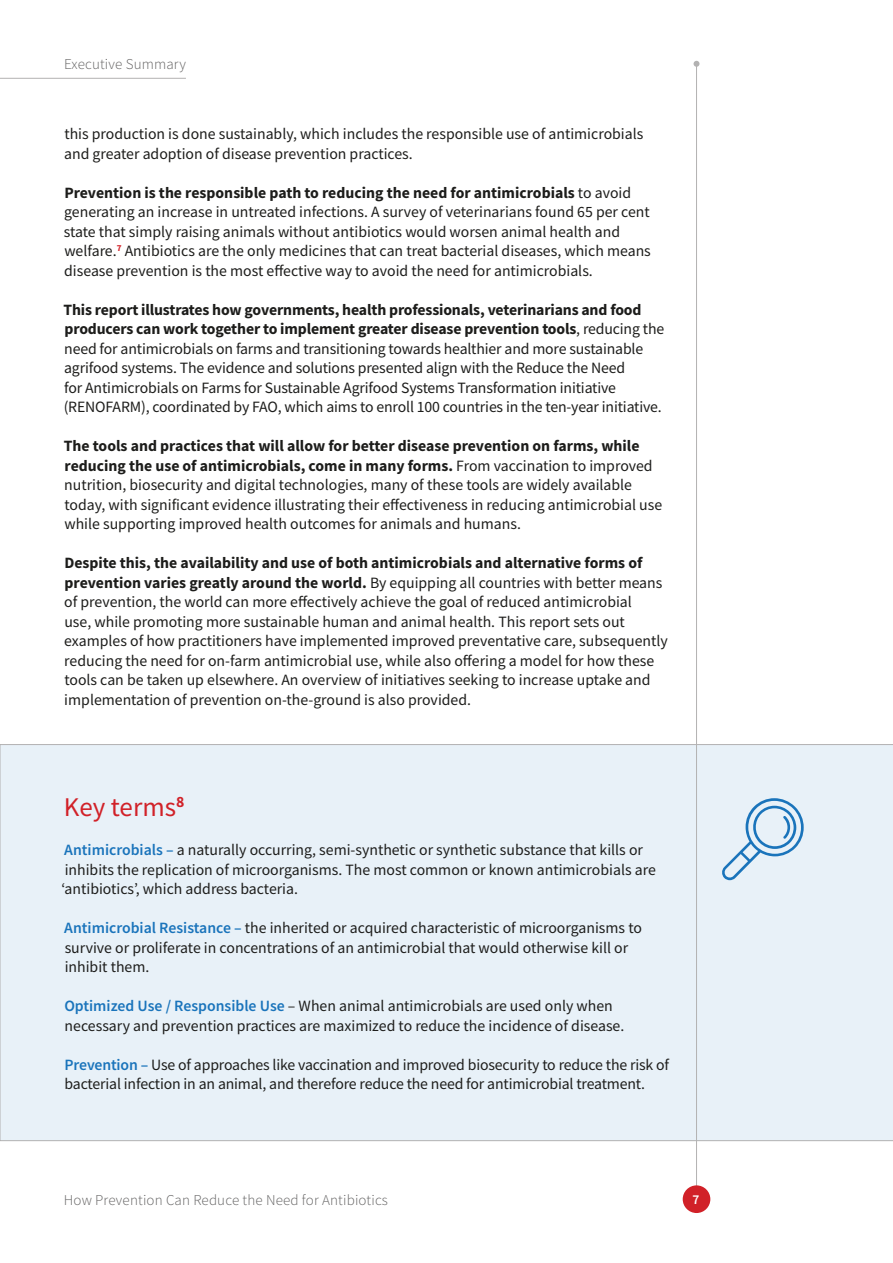
<style>
.page{position:relative;width:893px;height:1263px;background:#fff}
.page>*{position:absolute;margin:0;border:0;box-sizing:border-box;transform-origin:0 0}
.t1{font:27px "Source Sans Pro";color:#d12128}
.Body{font:15.75px/19.5px "Source Sans Pro";color:#1d1d1b}
.t2{font:300 15px "Source Sans Pro";letter-spacing:.01em;color:#646363}
.t3{font:600 13.5px "Source Sans Pro";color:#fff}
.s1{font-weight:700}
.s2{font-weight:600;color:#1a74bb}
</style>
<div class="page">
<div style="left:0;top:744px;width:893px;height:397px;background:#e8f1f8"></div>
<svg style="left:721px;top:798px;width:83px;height:82px;background:#c5dced"></svg>
<hr style="left:0;top:78px;width:186px;height:1px;background:#b3b2b2">
<hr style="left:696px;top:64px;width:1px;height:1124px;background:#b3b2b2">
<svg style="left:693px;top:61px;width:6px;height:6px"></svg>
<div style="left:683px;top:1185px;width:27px;height:28px;background:#d12128;border-radius:50%"></div>
<p class="t2" style="left:64px;top:55px;width:123px">Executive Summary</p>
<p class="Body" style="left:64px;top:124px;width:581px">this production is done sustainably, which includes the responsible use of antimicrobials and greater adoption of disease prevention practices.</p>
<p class="Body" style="left:64px;top:183px;width:589px"><span class="s1">Prevention is the responsible path to reducing the need for antimicrobials</span> to avoid generating an increase in untreated infections. A survey of veterinarians found 65 per cent state that simply raising animals without antibiotics would worsen animal health and welfare.<sup>7</sup> Antibiotics are the only medicines that can treat bacterial diseases, which means disease prevention is the most effective way to avoid the need for antimicrobials.</p>
<p class="Body" style="left:63px;top:300px;width:602px"><span class="s1">This report illustrates how governments, health professionals, veterinarians and food producers can work together to implement greater disease prevention tools</span>, reducing the need for antimicrobials on farms and transitioning towards healthier and more sustainable agrifood systems. The evidence and solutions presented align with the Reduce the Need<br>for Antimicrobials on Farms for Sustainable Agrifood Systems Transformation initiative (RENOFARM), coordinated by FAO, which aims to enroll 100 countries in the ten-year initiative.</p>
<p class="Body" style="left:64px;top:436px;width:600px"><span class="s1">The tools and practices that will allow for better disease prevention on farms, while reducing the use of antimicrobials, come in many forms.</span> From vaccination to improved nutrition, biosecurity and digital technologies, many of these tools are widely available today, with significant evidence illustrating their effectiveness in reducing antimicrobial use while supporting improved health outcomes for animals and humans.</p>
<p class="Body" style="left:64px;top:553px;width:605px"><span class="s1">Despite this, the availability and use of both antimicrobials and alternative forms of prevention varies greatly around the world.</span> By equipping all countries with better means of prevention, the world can more effectively achieve the goal of reduced antimicrobial<br>use, while promoting more sustainable human and animal health. This report sets out examples of how practitioners have implemented improved preventative care, subsequently reducing the need for on-farm antimicrobial use, while also offering a model for how these tools can be taken up elsewhere. An overview of initiatives seeking to increase uptake and implementation of prevention on-the-ground is also provided.</p>
<h2 class="t1" style="left:64px;top:790px;width:122px">Key terms<sup>8</sup></h2>
<p class="Body" style="left:61px;top:840px;width:596px"><span class="s2">Antimicrobials –</span> a naturally occurring, semi-synthetic or synthetic substance that kills or inhibits the replication of microorganisms. The most common or known antimicrobials are ‘antibiotics’, which address bacteria.</p>
<p class="Body" style="left:64px;top:918px;width:579px"><span class="s2">Antimicrobial Resistance –</span> the inherited or acquired characteristic of microorganisms to survive or proliferate in concentrations of an antimicrobial that would otherwise kill or inhibit them.</p>
<p class="Body" style="left:64px;top:996px;width:561px"><span class="s2">Optimized Use / Responsible Use</span> – When animal antimicrobials are used only when necessary and prevention practices are maximized to reduce the incidence of disease.</p>
<p class="Body" style="left:65px;top:1055px;width:606px"><span class="s2">Prevention –</span> Use of approaches like vaccination and improved biosecurity to reduce the risk of bacterial infection in an animal, and therefore reduce the need for antimicrobial treatment.</p>
<p class="t2" style="left:64px;top:1191px;width:326px">How Prevention Can Reduce the Need for Antibiotics</p>
<p class="t3" style="left:692px;top:1190px;width:8px">7</p>
</div>
